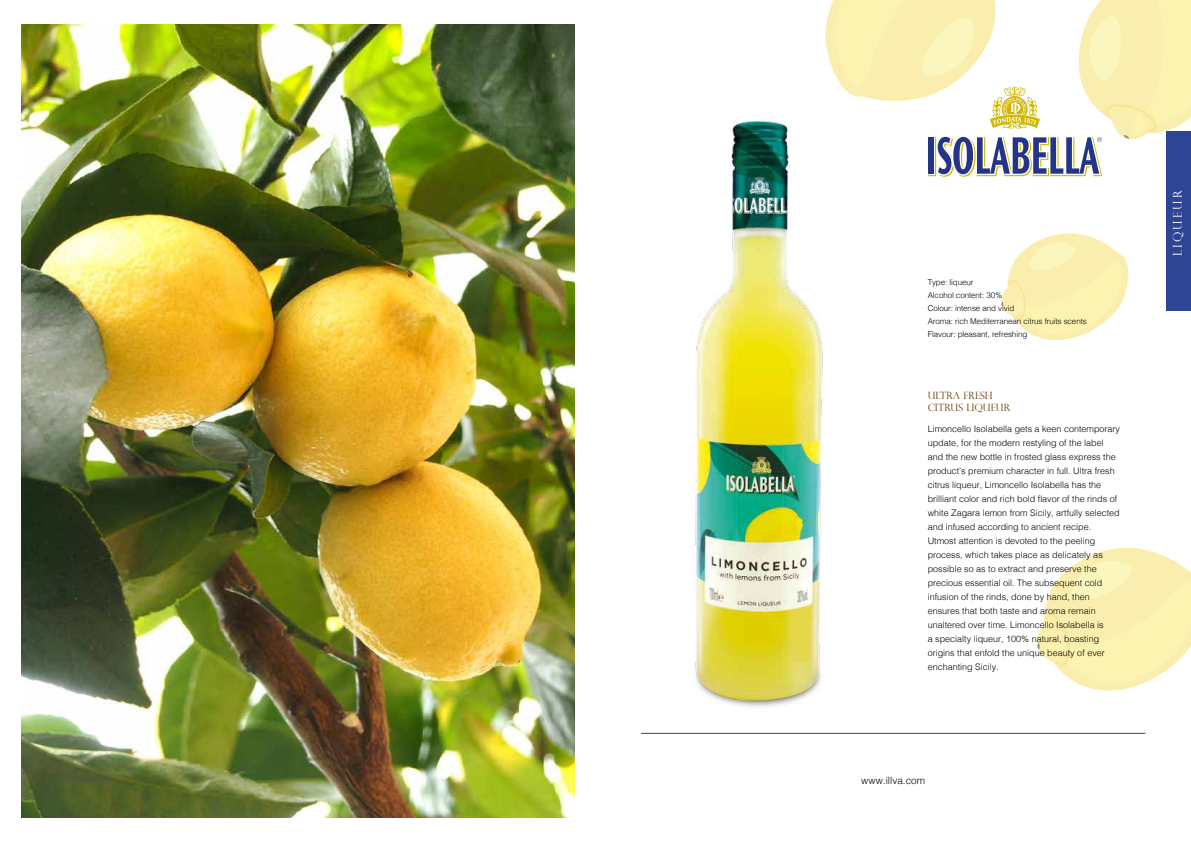
<style>
.page{position:relative;width:1191px;height:842px;background:#fff}
.page>*{position:absolute;margin:0;border:0;box-sizing:border-box;transform-origin:0 0}
.t1{font:300 12px "Perpetua Titling";letter-spacing:.18em;color:#fff}
.t2{font:300 10px/12px "Perpetua Titling";color:#613700}
.t3{font:300 10px "Helvetica";color:#000}
.t4{font:300 9px/14px "Helvetica";color:#000}
.t5{font:300 8px/13px "Helvetica";letter-spacing:-.01em;color:#000}
</style>
<div class="page">
<img style="left:21px;top:24px;width:553px;height:794px">
<svg style="left:1001px;top:233px;width:128px;height:108px"></svg>
<svg style="left:1036px;top:547px;width:155px;height:144px"></svg>
<img style="left:695px;top:121px;width:128px;height:586px">
<div style="left:1166px;top:132px;width:25px;height:179px;background:#2e4595"></div>
<svg style="left:815px;top:0;width:376px;height:177px"></svg>
<hr style="left:641px;top:733px;width:504px;height:1px;background:#5b3e0d">
<p class="t5" style="left:927px;top:275px;width:161px">Type: liqueur<br>Alcohol content: 30%<br>Colour: intense and vivid<br>Aroma: rich Mediterranean citrus fruits scents<br>Flavour: pleasant, refreshing</p>
<p class="t2" style="left:927px;top:390px;width:84px">ULTRA FRESH<br>CITRUS LIQUEUR</p>
<p class="t4" style="left:927px;top:421px;width:194px">Limoncello Isolabella gets a keen contemporary update, for the modern restyling of the label and the new bottle in frosted glass express the product’s premium character in full. Ultra fresh citrus liqueur, Limoncello Isolabella has the brilliant color and rich bold flavor of the rinds of white Zagara lemon from Sicily, artfully selected and infused according to ancient recipe.<br>Utmost attention is devoted to the peeling process, which takes place as delicately as possible so as to extract and preserve the precious essential oil. The subsequent cold infusion of the rinds, done by hand, then ensures that both taste and aroma remain unaltered over time. Limoncello Isolabella is<br>a specialty liqueur, 100% natural, boasting origins that enfold the unique beauty of ever enchanting Sicily.</p>
<p class="t3" style="left:861px;top:772px;width:65px">www.illva.com</p>
<h1 class="t1" style="left:1170px;top:256px;width:67px;rotate:-90deg">LIQUEUR</h1>
</div>
